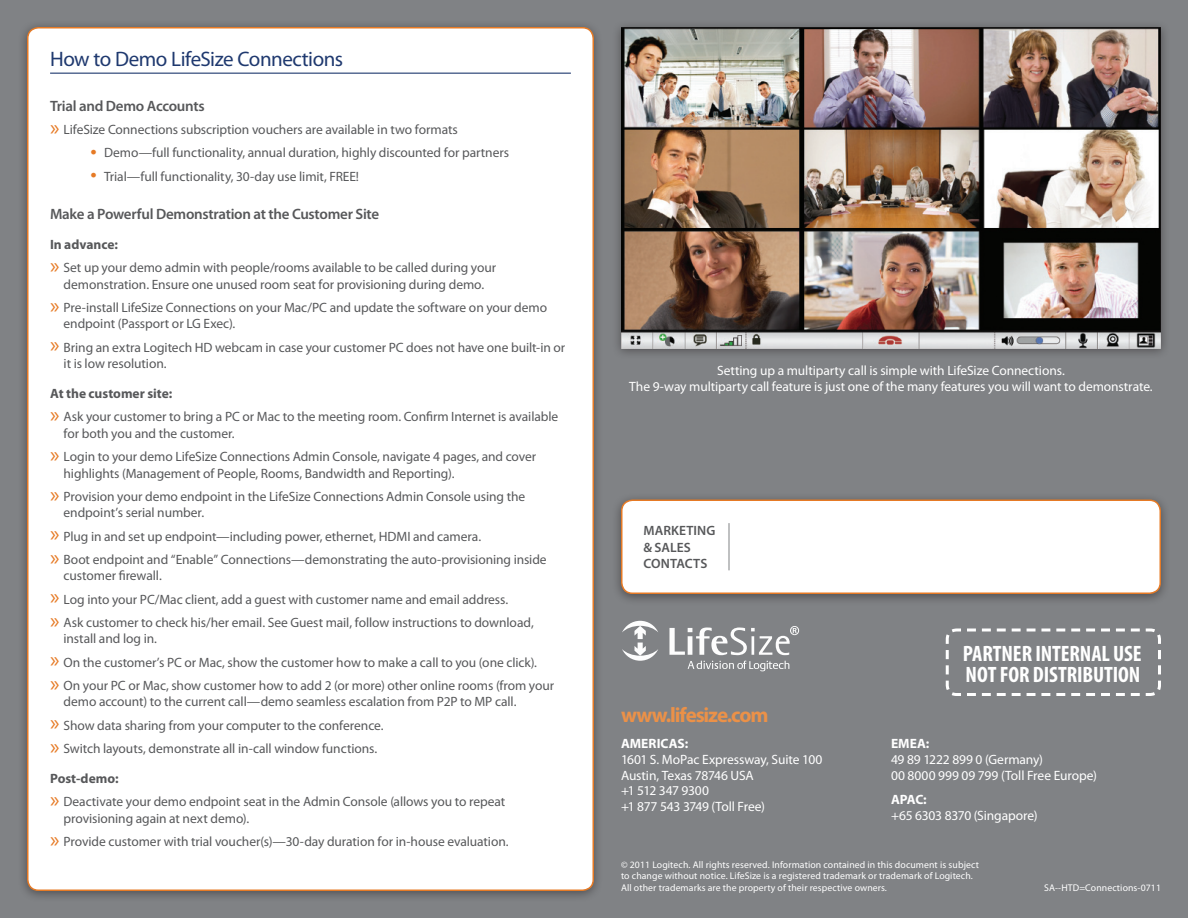
<style>
.page{position:relative;width:1188px;height:918px;background:#808285}
.page>*{position:absolute;margin:0;border:0;box-sizing:border-box;transform-origin:0 0}
.Heading-Orange{font:700 condensed 22.35px "Myriad Pro";letter-spacing:-.005em;color:#fff}
.Body_Copy_Title{font:21px "Myriad Pro";letter-spacing:-.025em;color:#1f396f}
.URL{font:700 21px "Myriad Pro";letter-spacing:-.055em;color:#eb9148}
.Body_Copy_Header{font:600 15px "Myriad Pro";letter-spacing:-.02em;color:#57585a}
.t1{font:13.5px/16.5px "Myriad Pro";letter-spacing:-.005em;color:#57585a}
.Contact{font:13.5px/15.8px "Myriad Pro";letter-spacing:-.01em;color:#fff}
.Body_Copy{font:700 13.5px "Myriad Pro";color:#57585a}
.Body_Copy_Header-2{font:600 13.5px/16.5px "Myriad Pro";letter-spacing:.005em;color:#57585a}
.Birdseed{font:9.75px/11.7px "Myriad Pro";letter-spacing:.01em;color:#fff}
.s1{font-size:22.5px;color:#e67a25}
.s2{font-weight:700}
</style>
<div class="page">
<div style="left:611px;top:492px;width:560px;height:114px;background:#231f20;opacity:.5"></div>
<div style="left:622px;top:500px;width:538px;height:93px;background:#fff;border-radius:11px"></div>
<div style="left:621px;top:500px;width:540px;height:94px;border:2px solid #e67a25;border-radius:11px"></div>
<svg style="left:945px;top:628px;width:216px;height:68px"></svg>
<svg style="left:622px;top:621px;width:36px;height:40px"></svg>
<svg style="left:669px;top:626px;width:130px;height:29px"></svg>
<svg style="left:688px;top:661px;width:101px;height:10px"></svg>
<div style="left:17px;top:19px;width:587px;height:884px;background:#231f20;opacity:.5"></div>
<div style="left:28px;top:28px;width:565px;height:862px;background:#fff;border-radius:11px"></div>
<hr style="left:50px;top:73px;width:521px;height:1px;background:#1f396f">
<div style="left:611px;top:19px;width:560px;height:341px;background:#231f20;opacity:.5"></div>
<img style="left:621px;top:27px;width:540px;height:321px">
<hr style="left:729px;top:523px;width:1px;height:47px;background:#808285">
<p class="Body_Copy_Title" style="left:50px;top:46px;width:294px">How to Demo LifeSize Connections</p>
<p class="Body_Copy_Header" style="left:50px;top:96px;width:156px">Trial and Demo Accounts</p>
<p class="t1" style="left:50px;top:121px;width:409px"><span class="s1">»</span> LifeSize Connections subscription vouchers are available in two formats</p>
<p class="t1" style="left:91px;top:144px;width:420px"><span class="s1">•</span> Demo—full functionality, annual duration, highly discounted for partners</p>
<p class="t1" style="left:91px;top:168px;width:270px"><span class="s1">•</span> Trial—full functionality, 30-day use limit, FREE!</p>
<p class="Body_Copy_Header" style="left:50px;top:204px;width:331px">Make a Powerful Demonstration at the Customer Site</p>
<p class="Body_Copy" style="left:50px;top:235px;width:69px">In advance:</p>
<p class="t1" style="left:50px;top:259px;width:448px;text-align:center"><span class="s1">»</span> Set up your demo admin with people/rooms available to be called during your demonstration. Ensure one unused room seat for provisioning during demo.</p>
<p class="t1" style="left:64px;top:299px;width:485px;text-indent:-14px"><span class="s1">»</span> Pre-install LifeSize Connections on your Mac/PC and update the software on your demo endpoint (Passport or LG Exec).</p>
<p class="t1" style="left:64px;top:339px;width:503px;text-indent:-14px"><span class="s1">»</span> Bring an extra Logitech HD webcam in case your customer PC does not have one built-in or it is low resolution.</p>
<p class="Body_Copy" style="left:50px;top:385px;width:124px">At the customer site:</p>
<p class="t1" style="left:64px;top:408px;width:496px;text-indent:-14px"><span class="s1">»</span> Ask your customer to bring a PC or Mac to the meeting room. Confirm Internet is available for both you and the customer.</p>
<p class="t1" style="left:64px;top:448px;width:474px;text-indent:-14px"><span class="s1">»</span> Login to your demo LifeSize Connections Admin Console, navigate 4 pages, and cover highlights (Management of People, Rooms, Bandwidth and Reporting).</p>
<p class="t1" style="left:64px;top:488px;width:463px;text-indent:-14px"><span class="s1">»</span> Provision your demo endpoint in the LifeSize Connections Admin Console using the endpoint’s serial number.</p>
<p class="t1" style="left:50px;top:528px;width:433px"><span class="s1">»</span> Plug in and set up endpoint—including power, ethernet, HDMI and camera.</p>
<p class="t1" style="left:64px;top:551px;width:485px;text-indent:-14px"><span class="s1">»</span> Boot endpoint and “Enable” Connections—demonstrating the auto-provisioning inside customer firewall.</p>
<p class="t1" style="left:50px;top:591px;width:460px"><span class="s1">»</span> Log into your PC/Mac client, add a guest with customer name and email address.</p>
<p class="t1" style="left:64px;top:614px;width:472px;text-indent:-14px"><span class="s1">»</span> Ask customer to check his/her email. See Guest mail, follow instructions to download, install and log in.</p>
<p class="t1" style="left:50px;top:654px;width:488px"><span class="s1">»</span> On the customer’s PC or Mac, show the customer how to make a call to you (one click).</p>
<p class="t1" style="left:64px;top:677px;width:492px;text-indent:-14px"><span class="s1">»</span> On your PC or Mac, show customer how to add 2 (or more) other online rooms (from your demo account) to the current call—demo seamless escalation from P2P to MP call.</p>
<p class="t1" style="left:50px;top:717px;width:335px"><span class="s1">»</span> Show data sharing from your computer to the conference.</p>
<p class="t1" style="left:50px;top:740px;width:329px"><span class="s1">»</span> Switch layouts, demonstrate all in-call window functions.</p>
<p class="Body_Copy" style="left:50px;top:769px;width:70px">Post-demo:</p>
<p class="t1" style="left:64px;top:793px;width:443px;text-indent:-14px"><span class="s1">»</span> Deactivate your demo endpoint seat in the Admin Console (allows you to repeat provisioning again at next demo).</p>
<p class="t1" style="left:50px;top:833px;width:460px"><span class="s1">»</span> Provide customer with trial voucher(s)—30-day duration for in-house evaluation.</p>
<p class="Contact" style="left:629px;top:362px;width:525px;line-height:16.5px;text-align:center">Setting up a multiparty call is simple with LifeSize Connections.<br>The 9-way multiparty call feature is just one of the many features you will want to demonstrate.</p>
<p class="Body_Copy_Header-2" style="left:644px;top:522px;width:73px">MARKETING &amp; SALES<br>CONTACTS</p>
<p class="URL" style="left:621px;top:701px;width:149px">www.lifesize.com</p>
<p class="Contact" style="left:621px;top:735px;width:203px"><span class="s2">AMERICAS:<br></span>1601 S. MoPac Expressway, Suite 100<br>Austin, Texas 78746 USA<br>+1 512 347 9300<br>+1 877 543 3749 (Toll Free)</p>
<p class="Heading-Orange" style="left:963px;top:640px;width:180px">PARTNER INTERNAL USE</p>
<p class="Heading-Orange" style="left:966px;top:660px;width:176px">NOT FOR DISTRIBUTION</p>
<p class="Contact" style="left:891px;top:735px;width:207px"><span class="s2">EMEA:<br></span>49 89 1222 899 0 (Germany)<br>00 8000 999 09 799 (Toll Free Europe)</p>
<p class="Contact" style="left:891px;top:791px;width:148px"><span class="s2">APAC:<br></span>+65 6303 8370 (Singapore)</p>
<p class="Birdseed" style="left:621px;top:858px;width:359px">© 2011 Logitech. All rights reserved. Information contained in this document is subject to change without notice. LifeSize is a registered trademark or trademark of Logitech.<br>All other trademarks are the property of their respective owners.</p>
<p class="Birdseed" style="left:1044px;top:882px;width:118px">SA--HTD=Connections-0711</p>
</div>
